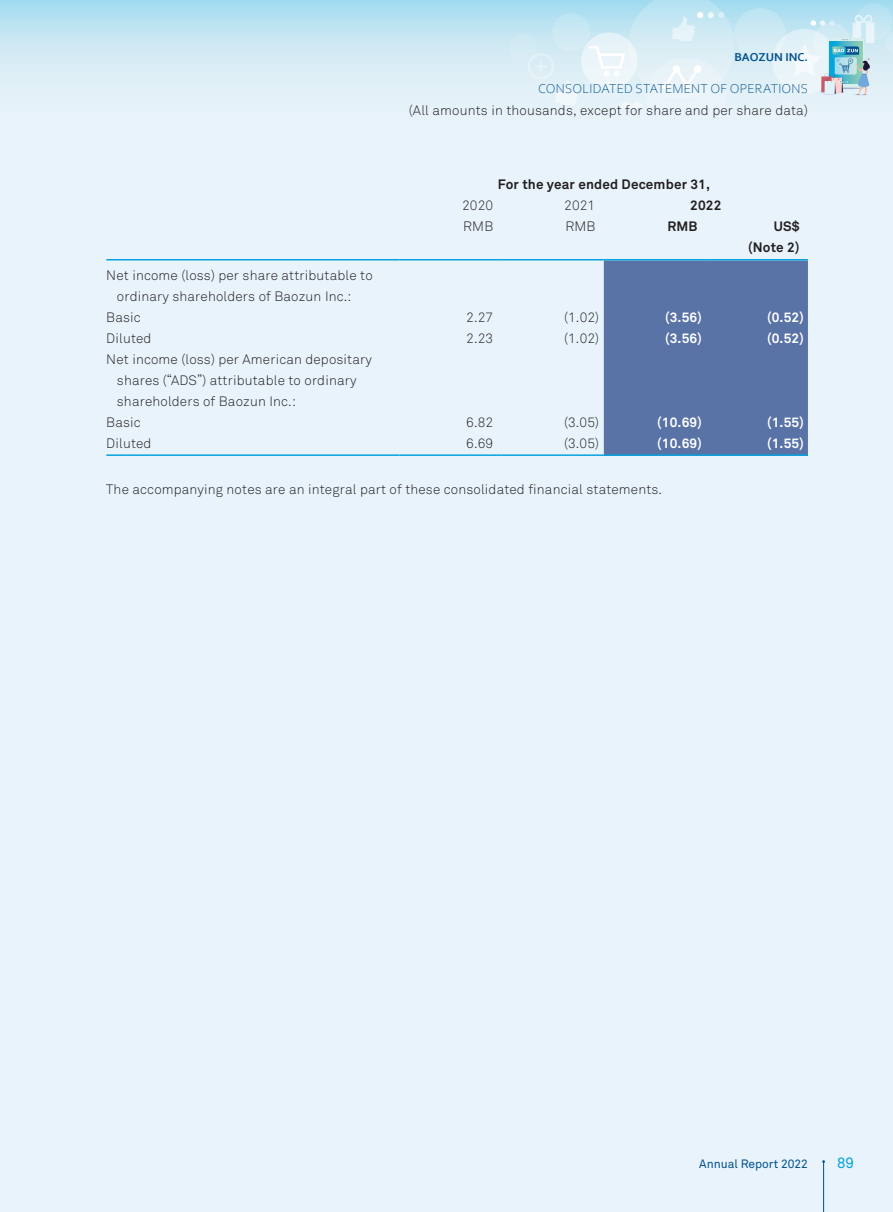
<style>
.page{position:relative;width:893px;height:1212px;background:#e8f3fb}
.page>*{position:absolute;margin:0;border:0;box-sizing:border-box;transform-origin:0 0}
.t1{font:15px "Akkurat Pro";color:#08a2de}
.t2{font:13.5px "Akkurat Light Pro";letter-spacing:.01em;color:#231f20}
.t3{font:700 13.5px "Akkurat Pro";letter-spacing:.01em;color:#fff}
.t4{font:700 13.5px/21px "Akkurat Pro";letter-spacing:.01em;color:#231f20;text-align:right}
.t5{font:300 13.5px "Corbel";letter-spacing:.015em;color:#01518d}
.t6{font:12px "Akkurat Pro";color:#01518d}
.t7{font:700 12px "Corbel";color:#01518d}
</style>
<div class="page">
<div style="left:0;top:0;width:893px;height:125px;background:linear-gradient(to bottom,#afdeef,#f4f6fb)"></div>
<svg style="left:0;top:0;width:1px;height:125px"></svg>
<div style="left:552px;top:13px;width:38px;height:38px;background:linear-gradient(to bottom,#bce4f3,#daedf3);border-radius:50%"></div>
<div style="left:509px;top:33px;width:28px;height:29px;background:#d4ebf4;border-radius:50%"></div>
<div style="left:581px;top:32px;width:56px;height:57px;background:#eaf5f9;border-radius:50%"></div>
<svg style="left:589px;top:0;width:145px;height:107px"></svg>
<svg style="left:527px;top:53px;width:51px;height:52px"></svg>
<div style="left:734px;top:8px;width:52px;height:52px;background:linear-gradient(to bottom,#bce4f2,#e1eff6);border-radius:50%"></div>
<svg style="left:856px;top:3px;width:37px;height:37px"></svg>
<svg style="left:885px;top:30px;width:8px;height:24px"></svg>
<svg style="left:776px;top:15px;width:98px;height:92px"></svg>
<hr style="left:823px;top:1161px;width:1px;height:51px;background:#01518d">
<div style="left:604px;top:260px;width:204px;height:194px;background:#5973a6"></div>
<hr style="left:106px;top:259px;width:294px;height:1px;background:#08a2de">
<hr style="left:400px;top:259px;width:102px;height:1px;background:#08a2de">
<hr style="left:502px;top:259px;width:102px;height:1px;background:#08a2de">
<hr style="left:604px;top:259px;width:102px;height:1px;background:#08a2de">
<hr style="left:706px;top:259px;width:102px;height:1px;background:#08a2de">
<hr style="left:106px;top:454px;width:294px;height:2px;background:#08a2de">
<hr style="left:400px;top:454px;width:102px;height:2px;background:#08a2de">
<hr style="left:502px;top:454px;width:102px;height:2px;background:#08a2de">
<hr style="left:604px;top:454px;width:102px;height:2px;background:#08a2de">
<hr style="left:706px;top:454px;width:102px;height:2px;background:#08a2de">
<p class="t7" style="left:734px;top:50px;width:75px">BAOZUN INC.</p>
<p class="t5" style="left:538px;top:80px;width:271px">CONSOLIDATED STATEMENT OF OPERATIONS</p>
<p class="t2" style="left:409px;top:102px;width:401px">(All amounts in thousands, except for share and per share data)</p>
<p class="t4" style="left:498px;top:174px;width:214px">For the year ended December 31,</p>
<p class="t2" style="left:462px;top:198px;width:33px">2020</p>
<p class="t2" style="left:564px;top:198px;width:33px">2021</p>
<p class="t4" style="left:690px;top:195px;width:33px">2022</p>
<p class="t2" style="left:463px;top:219px;width:31px">RMB</p>
<p class="t2" style="left:565px;top:219px;width:31px">RMB</p>
<p class="t4" style="left:667px;top:216px;width:32px">RMB</p>
<p class="t4" style="left:748px;top:216px;width:53px">US$ (Note 2)</p>
<p class="t2" style="left:106px;top:267px;width:268px">Net income (loss) per share attributable to</p>
<p class="t2" style="left:117px;top:288px;width:236px">ordinary shareholders of Baozun Inc.:</p>
<p class="t2" style="left:106px;top:309px;width:36px">Basic</p>
<p class="t2" style="left:466px;top:309px;width:29px">2.27</p>
<p class="t2" style="left:564px;top:309px;width:37px">(1.02)</p>
<p class="t3" style="left:665px;top:309px;width:38px">(3.56)</p>
<p class="t3" style="left:767px;top:309px;width:38px">(0.52)</p>
<p class="t2" style="left:106px;top:330px;width:47px">Diluted</p>
<p class="t2" style="left:466px;top:330px;width:29px">2.23</p>
<p class="t2" style="left:564px;top:330px;width:37px">(1.02)</p>
<p class="t3" style="left:665px;top:330px;width:38px">(3.56)</p>
<p class="t3" style="left:767px;top:330px;width:38px">(0.52)</p>
<p class="t2" style="left:106px;top:351px;width:267px">Net income (loss) per American depositary</p>
<p class="t2" style="left:117px;top:372px;width:241px">shares (“ADS”) attributable to ordinary</p>
<p class="t2" style="left:117px;top:393px;width:180px">shareholders of Baozun Inc.:</p>
<p class="t2" style="left:106px;top:414px;width:36px">Basic</p>
<p class="t2" style="left:466px;top:414px;width:29px">6.82</p>
<p class="t2" style="left:564px;top:414px;width:37px">(3.05)</p>
<p class="t3" style="left:657px;top:414px;width:46px">(10.69)</p>
<p class="t3" style="left:767px;top:414px;width:38px">(1.55)</p>
<p class="t2" style="left:106px;top:435px;width:47px">Diluted</p>
<p class="t2" style="left:466px;top:435px;width:29px">6.69</p>
<p class="t2" style="left:564px;top:435px;width:37px">(3.05)</p>
<p class="t3" style="left:657px;top:435px;width:46px">(10.69)</p>
<p class="t3" style="left:767px;top:435px;width:38px">(1.55)</p>
<p class="t2" style="left:106px;top:482px;width:557px">The accompanying notes are an integral part of these consolidated financial statements.</p>
<p class="t6" style="left:699px;top:1156px;width:110px">Annual Report 2022</p>
<p class="t1" style="left:837px;top:1154px;width:18px">89</p>
</div>
